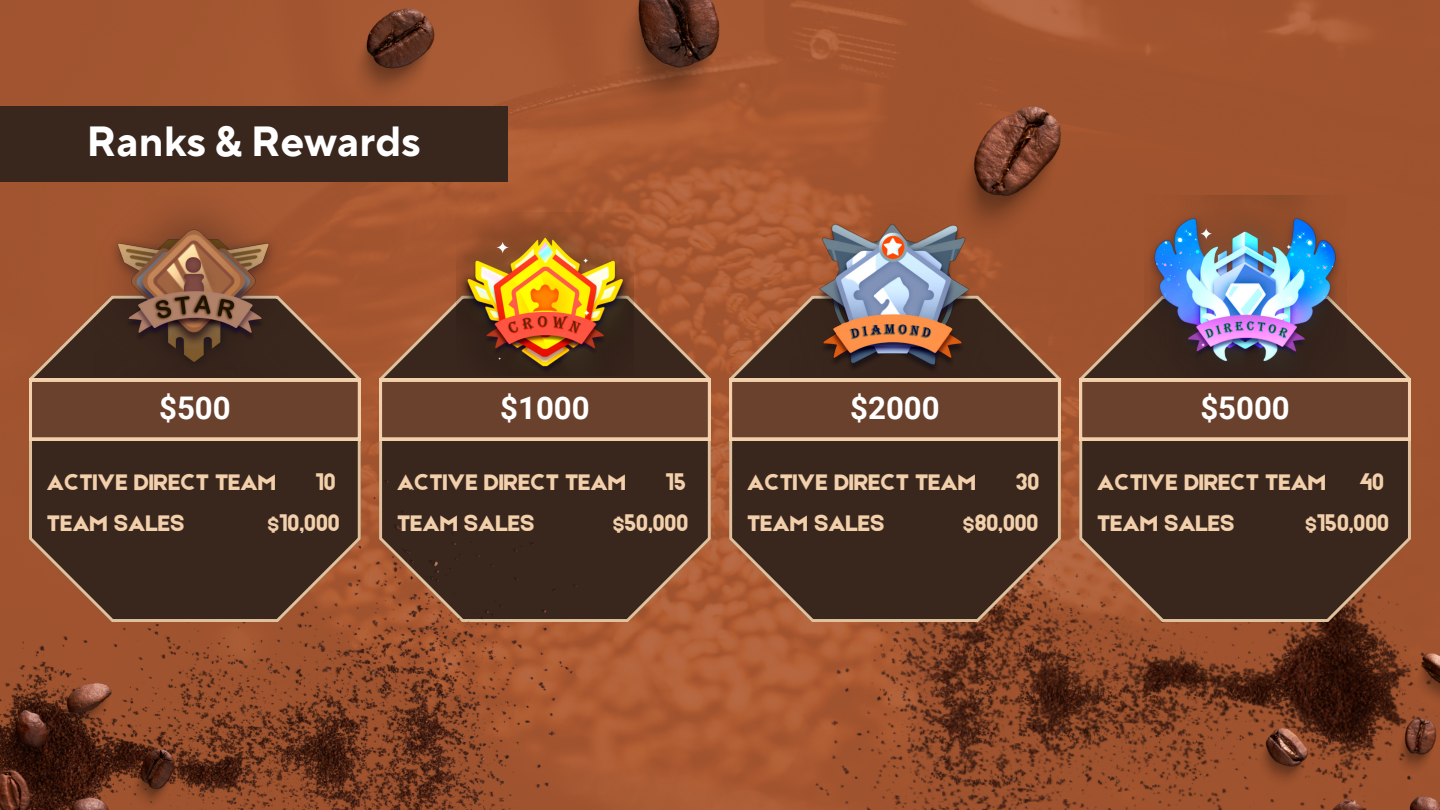
<style>
.page{position:relative;width:1440px;height:810px;background:#fff}
.page>*{position:absolute;margin:0;border:0;box-sizing:border-box;transform-origin:0 0}
.t1{font:700 42px "TT Norms Pro";color:#fff}
.t2{font:700 31.2px "Roboto";color:#fff}
.t3{font:24px "Etna";color:#f3d0ac}
</style>
<div class="page">
<img style="left:0;top:0;width:1440px;height:810px">
<svg style="left:379px;top:296px;width:332px;height:326px;background:#593827"></svg>
<svg style="left:379px;top:379px;width:332px;height:61px;background:#79503a"></svg>
<img style="left:0;top:479px;width:578px;height:331px">
<img style="left:952px;top:106px;width:109px;height:137px">
<img style="left:613px;top:0;width:107px;height:122px">
<img style="left:350px;top:9px;width:85px;height:97px">
<img style="left:0;top:674px;width:283px;height:136px">
<img style="left:803px;top:436px;width:637px;height:374px">
<div style="left:0;top:106px;width:507px;height:75px;background:#39261d"></div>
<img style="left:457px;top:212px;width:176px;height:163px">
<svg style="left:29px;top:296px;width:332px;height:326px;background:#533425"></svg>
<img style="left:94px;top:188px;width:194px;height:191px">
<svg style="left:29px;top:379px;width:332px;height:61px;background:#79503a"></svg>
<svg style="left:729px;top:296px;width:332px;height:326px;background:#533526"></svg>
<img style="left:790px;top:185px;width:210px;height:194px">
<svg style="left:729px;top:379px;width:332px;height:61px;background:#79503a"></svg>
<svg style="left:1079px;top:296px;width:332px;height:326px;background:#523425"></svg>
<img style="left:1144px;top:195px;width:202px;height:184px">
<svg style="left:1079px;top:379px;width:332px;height:61px;background:#79503a"></svg>
<p class="t1" style="left:87px;top:116px;width:336px">Ranks &amp; Rewards</p>
<p class="t2" style="left:159px;top:391px;width:73px">$500</p>
<h2 class="t3" style="left:47px;top:465px;width:230px">ACTIVE DIRECT TEAM</h2>
<h3 class="t3" style="left:316px;top:465px;width:22px">10</h3>
<p class="t3" style="left:47px;top:506px;width:139px">TEAM SALES</p>
<h3 class="t3" style="left:267px;top:506px;width:74px">$10,000</h3>
<p class="t2" style="left:500px;top:391px;width:91px">$1000</p>
<h2 class="t3" style="left:666px;top:465px;width:22px">15</h2>
<h3 class="t3" style="left:613px;top:506px;width:77px">$50,000</h3>
<p class="t3" style="left:397px;top:465px;width:230px">ACTIVE DIRECT TEAM</p>
<h1 class="t3" style="left:397px;top:506px;width:139px">TEAM SALES</h1>
<p class="t2" style="left:850px;top:391px;width:91px">$2000</p>
<p class="t2" style="left:1200px;top:391px;width:91px">$5000</p>
<p class="t3" style="left:747px;top:465px;width:230px">ACTIVE DIRECT TEAM</p>
<h3 class="t3" style="left:1016px;top:465px;width:25px">30</h3>
<p class="t3" style="left:747px;top:506px;width:139px">TEAM SALES</p>
<p class="t3" style="left:963px;top:506px;width:77px">$80,000</p>
<p class="t3" style="left:1097px;top:465px;width:230px">ACTIVE DIRECT TEAM</p>
<p class="t3" style="left:1359px;top:465px;width:27px">40</p>
<p class="t3" style="left:1097px;top:506px;width:139px">TEAM SALES</p>
<p class="t3" style="left:1305px;top:506px;width:85px">$150,000</p>
</div>
